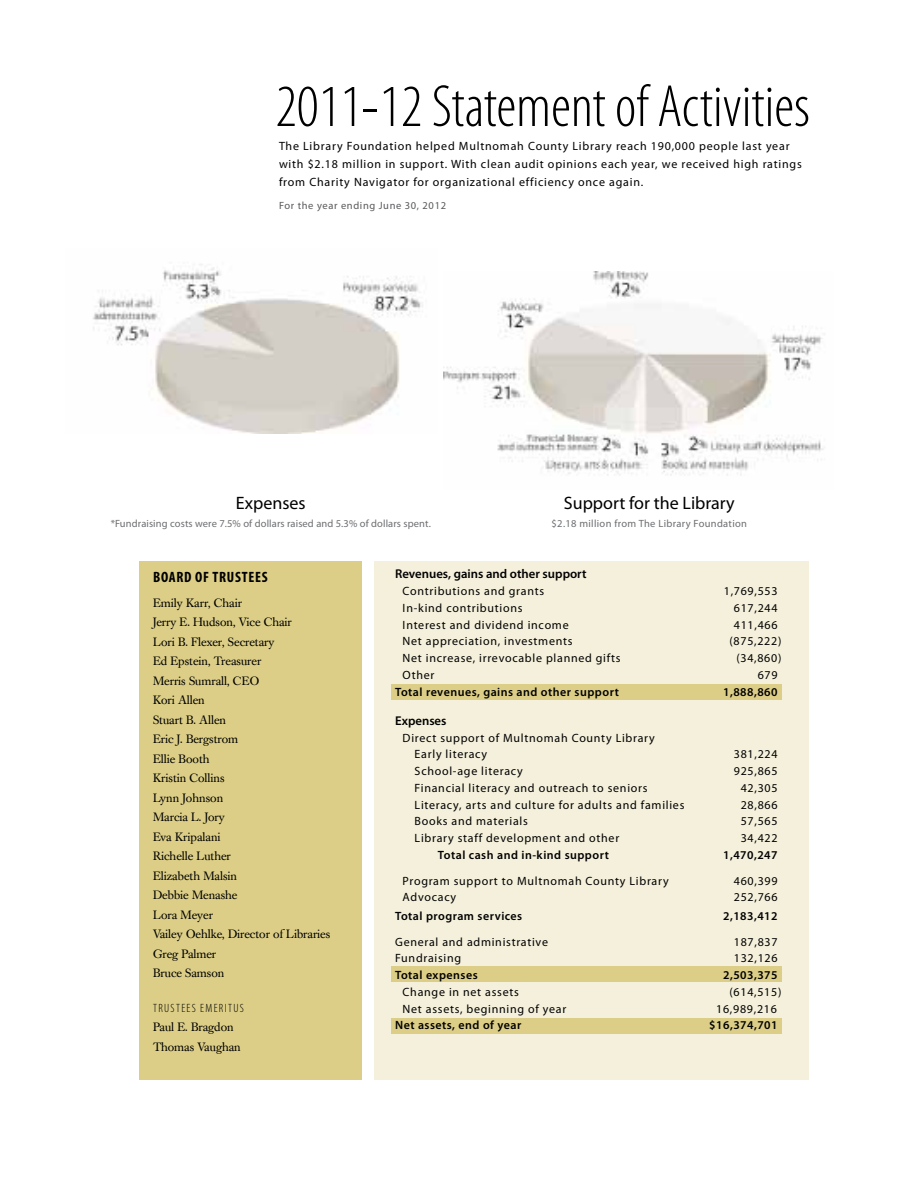
<style>
.page{position:relative;width:918px;height:1188px;background:#fff}
.page>*{position:absolute;margin:0;border:0;box-sizing:border-box;transform-origin:0 0}
.t1{font:300 condensed 60px "Myriad Pro";color:#000}
.t2{font:18px "Myriad Pro";color:#000}
.t3{font:700 condensed 15px "Myriad Pro";letter-spacing:.05em;color:#000}
.t4{font:600 12.75px "Myriad Pro";color:#000}
.t5{font:12px/16.8px "Myriad Pro";letter-spacing:.06em;color:#000}
.t6{font:12px/19.5px "Caslon Book BE";color:#000}
.t7{font:600 12px "Myriad Pro";letter-spacing:.04em;color:#000}
.t8{font:300 condensed 12px "Myriad Pro";letter-spacing:.11em;color:#000}
.t9{font:10.5px "Myriad Pro";letter-spacing:.01em;color:#6d6e71}
.t10{font:10.5px "Myriad Pro";letter-spacing:.03em;color:#6d6e71}
.t11{font:10.5px "Myriad Pro";letter-spacing:.06em;color:#58595b}
</style>
<div class="page">
<div style="left:374px;top:561px;width:435px;height:519px;background:#f4f0db"></div>
<div style="left:140px;top:561px;width:222px;height:519px;background:#dcce86"></div>
<img style="left:93px;top:264px;width:330px;height:169px">
<img style="left:444px;top:272px;width:380px;height:204px">
<div style="left:392px;top:967px;width:390px;height:15px;background:#dcce86"></div>
<div style="left:392px;top:1018px;width:390px;height:16px;background:#dcce86"></div>
<div style="left:392px;top:685px;width:390px;height:15px;background:#dcce86"></div>
<h1 class="t1" style="left:275px;top:71px;width:536px">2011-12 STATEMENT OF ACTIVITIES</h1>
<p class="t5" style="left:279px;top:137px;width:524px;line-height:18px">The Library Foundation helped Multnomah County Library reach 190,000 people last year with $2.18 million in support. With clean audit opinions each year, we received high ratings from Charity Navigator for organizational efficiency once again.</p>
<p class="t11" style="left:279px;top:199px;width:169px">For the year ending June 30, 2012</p>
<h2 class="t2" style="left:236px;top:491px;width:71px">Expenses</h2>
<p class="t9" style="left:111px;top:517px;width:322px">*Fundraising costs were 7.5% of dollars raised and 5.3% of dollars spent.</p>
<h2 class="t2" style="left:564px;top:492px;width:172px">Support for the Library</h2>
<p class="t10" style="left:552px;top:517px;width:197px">$2.18 million from The Library Foundation</p>
<p class="t3" style="left:153px;top:568px;width:116px">BOARD OF TRUSTEES</p>
<p class="t6" style="left:153px;top:593px;width:179px">Emily Karr, Chair<br>Jerry E. Hudson, Vice Chair<br>Lori B. Flexer, Secretary<br>Ed Epstein, Treasurer<br>Merris Sumrall, CEO<br>Kori Allen<br>Stuart B. Allen<br>Eric J. Bergstrom<br>Ellie Booth<br>Kristin Collins<br>Lynn Johnson<br>Marcia L. Jory<br>Eva Kripalani<br>Richelle Luther<br>Elizabeth Malsin<br>Debbie Menashe<br>Lora Meyer<br>Vailey Oehlke, Director of Libraries<br>Greg Palmer<br>Bruce Samson</p>
<p class="t8" style="left:153px;top:1001px;width:24px">TRUSTEES</p>
<p class="t8" style="left:200px;top:1001px;width:44px">EMERITUS</p>
<p class="t6" style="left:153px;top:1018px;width:89px">Paul E. Bragdon<br>Thomas Vaughan</p>
<p class="t4" style="left:395px;top:566px;width:193px">Revenues, gains and other support</p>
<p class="t5" style="left:403px;top:583px;width:143px">Contributions and grants</p>
<p class="t5" style="left:724px;top:583px;width:55px">1,769,553</p>
<p class="t5" style="left:403px;top:599px;width:121px">In-kind contributions</p>
<p class="t5" style="left:734px;top:599px;width:45px">617,244</p>
<p class="t5" style="left:403px;top:616px;width:168px">Interest and dividend income</p>
<p class="t5" style="left:734px;top:616px;width:45px">411,466</p>
<p class="t5" style="left:403px;top:633px;width:219px">Net appreciation, investments<br>Net increase, irrevocable planned gifts<br>Other</p>
<p class="t5" style="left:729px;top:633px;width:53px;text-align:center">(875,222) (34,860)</p>
<p class="t5" style="left:758px;top:666px;width:21px">679</p>
<p class="t7" style="left:395px;top:684px;width:225px">Total revenues, gains and other support</p>
<p class="t7" style="left:723px;top:684px;width:56px">1,888,860</p>
<p class="t4" style="left:395px;top:712px;width:53px">Expenses</p>
<p class="t5" style="left:415px;top:729px;width:242px;text-indent:-12px">Direct support of Multnomah County Library<br>Early literacy</p>
<p class="t5" style="left:734px;top:746px;width:45px">381,224</p>
<p class="t5" style="left:415px;top:762px;width:110px">School-age literacy</p>
<p class="t5" style="left:734px;top:762px;width:45px">925,865</p>
<p class="t5" style="left:415px;top:779px;width:234px">Financial literacy and outreach to seniors</p>
<p class="t5" style="left:741px;top:779px;width:38px">42,305</p>
<p class="t5" style="left:415px;top:796px;width:271px">Literacy, arts and culture for adults and families</p>
<p class="t5" style="left:741px;top:796px;width:38px">28,866</p>
<p class="t5" style="left:415px;top:813px;width:115px">Books and materials</p>
<p class="t5" style="left:741px;top:813px;width:38px">57,565</p>
<p class="t5" style="left:415px;top:829px;width:206px">Library staff development and other</p>
<p class="t5" style="left:741px;top:829px;width:38px">34,422</p>
<p class="t7" style="left:438px;top:847px;width:172px">Total cash and in-kind support</p>
<p class="t7" style="left:723px;top:847px;width:56px">1,470,247</p>
<p class="t5" style="left:403px;top:872px;width:268px">Program support to Multnomah County Library</p>
<p class="t5" style="left:734px;top:872px;width:45px">460,399</p>
<p class="t5" style="left:403px;top:889px;width:55px">Advocacy</p>
<p class="t5" style="left:734px;top:889px;width:45px">252,766</p>
<p class="t7" style="left:395px;top:908px;width:129px">Total program services</p>
<p class="t7" style="left:723px;top:908px;width:56px">2,183,412</p>
<p class="t5" style="left:395px;top:933px;width:154px">General and administrative</p>
<p class="t5" style="left:734px;top:933px;width:45px">187,837</p>
<p class="t5" style="left:395px;top:950px;width:68px">Fundraising</p>
<p class="t5" style="left:734px;top:950px;width:45px">132,126</p>
<p class="t7" style="left:395px;top:968px;width:84px">Total expenses</p>
<p class="t7" style="left:723px;top:968px;width:56px">2,503,375</p>
<p class="t5" style="left:403px;top:983px;width:165px">Change in net assets<br>Net assets, beginning of year</p>
<p class="t5" style="left:729px;top:983px;width:53px">(614,515)</p>
<p class="t5" style="left:716px;top:1000px;width:62px">16,989,216</p>
<p class="t7" style="left:395px;top:1018px;width:128px">Net assets, end of year</p>
<p class="t7" style="left:709px;top:1018px;width:70px">$16,374,701</p>
</div>
